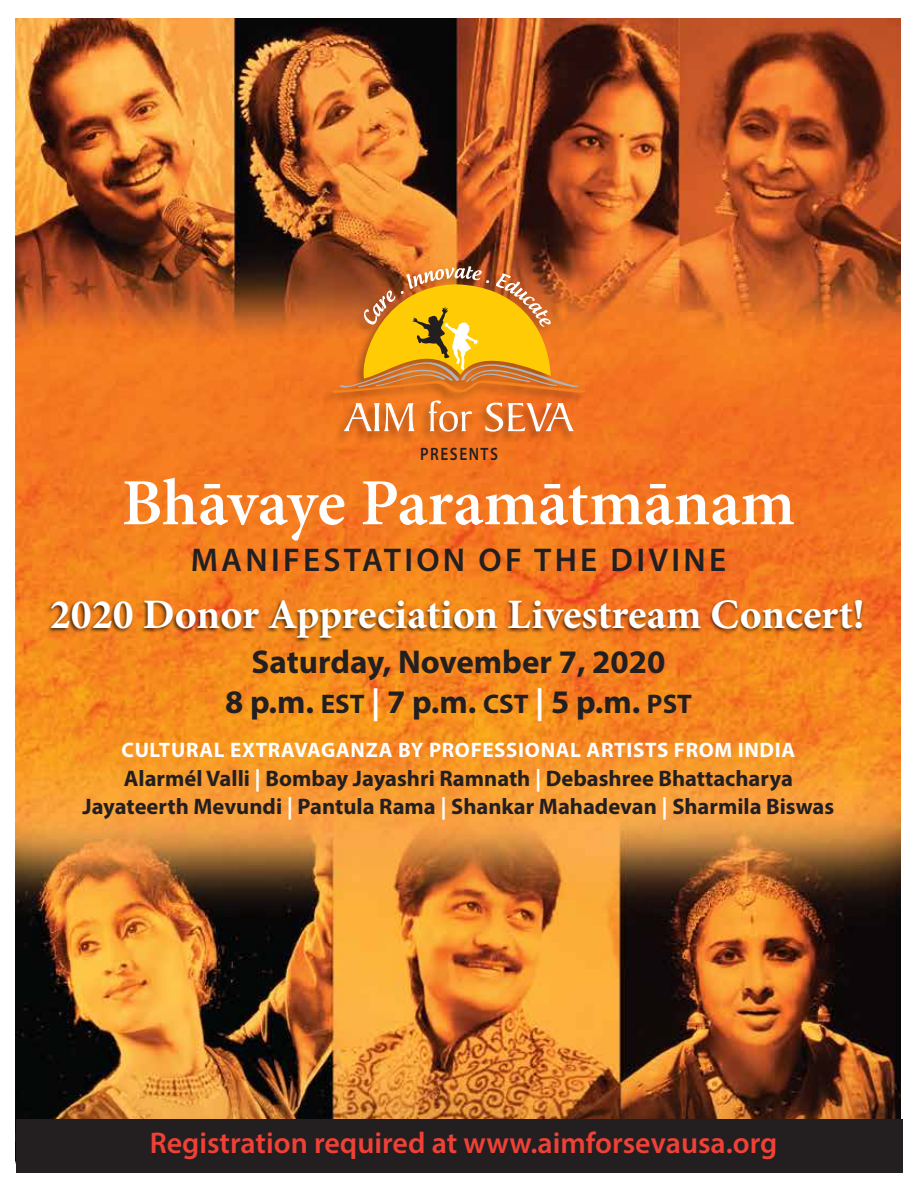
<style>
.page{position:relative;width:918px;height:1188px;background:#fff}
.page>*{position:absolute;margin:0;border:0;box-sizing:border-box;transform-origin:0 0}
.t1{font:600 66px "Minion Pro";letter-spacing:-.005em;color:#fff}
.t2{font:700 42px "Minion Pro";color:#fff}
.t3{font:700 33px/39.6px "Myriad Pro";color:#231f20;text-align:center}
.t4{font:600 33px "Myriad Pro";letter-spacing:.1em;color:#231f20}
.t5{font:600 30px "Myriad Pro";color:#ef4136}
.t6{font:700 22.5px/28.5px "Myriad Pro";color:#231f20;text-align:center}
.t7{font:700 21px "Myriad Pro";letter-spacing:.03em;color:#fff}
.t8{font:600 18px "Myriad Pro";letter-spacing:.1em;color:#231f20;scale:.85 1}
.s1{font-size:27px}
.s2{color:#fff}
</style>
<div class="page">
<img style="left:15px;top:18px;width:886px;height:1146px">
<div style="left:16px;top:1119px;width:887px;height:53px;background:#231f20"></div>
<img style="left:318px;top:262px;width:272px;height:183px">
<img style="left:330px;top:266px;width:258px;height:166px">
<img style="left:15px;top:591px;width:886px;height:74px">
<p class="t8" style="left:420px;top:442px;width:93px">PRESENTS</p>
<h1 class="t1" style="left:122px;top:458px;width:675px">Bhāvaye Paramātmānam</h1>
<h3 class="t4" style="left:191px;top:539px;width:537px">MANIFESTATION OF THE DIVINE</h3>
<h2 class="t2" style="left:50px;top:585px;width:817px">2020 Donor Appreciation Livestream Concert!</h2>
<h3 class="t3" style="left:225px;top:641px;width:469px">Saturday, November 7, 2020<br>8 p.m. <span class="s1">EST</span> <span class="s2">|</span> 7 p.m. <span class="s1">CST</span> <span class="s2">|</span> 5 p.m. <span class="s1">PST</span></h3>
<p class="t7" style="left:122px;top:737px;width:675px">CULTURAL EXTRAVAGANZA BY PROFESSIONAL ARTISTS FROM INDIA</p>
<p class="t6" style="left:83px;top:763px;width:753px">Alarmél Valli <span class="s2">|</span> Bombay Jayashri Ramnath <span class="s2">|</span> Debashree Bhattacharya<br>Jayateerth Mevundi <span class="s2">|</span> Pantula Rama <span class="s2">|</span> Shankar Mahadevan <span class="s2">|</span> Sharmila Biswas</p>
<h3 class="t5" style="left:150px;top:1124px;width:629px">Registration required at www.aimforsevausa.org</h3>
</div>
